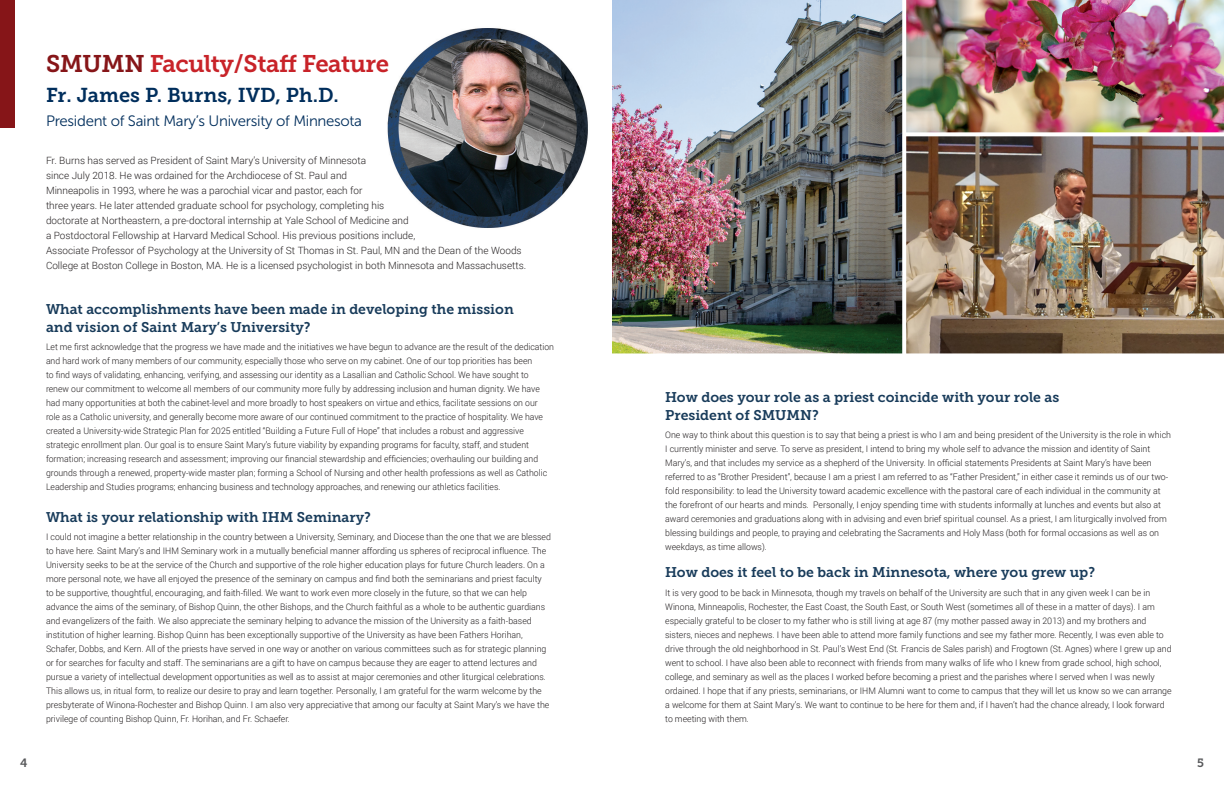
<style>
.page{position:relative;width:1224px;height:792px;background:#fff}
.page>*{position:absolute;margin:0;border:0;box-sizing:border-box;transform-origin:0 0}
.t1{font:24px "Museo Slab 700";letter-spacing:-.02em;color:#c82329}
.t2{font:20px "Museo Slab 700";color:#002e5c}
.t3{font:15px "Museo Sans 300";letter-spacing:-.02em;color:#002e5c}
.t4{font:14px/18px "Museo Slab 700";color:#183b5a}
.t5{font:12px "Museo Slab 700";color:#57585a}
.t6{font:300 10px/15px "Roboto";color:#231f20}
.t7{font:300 9px/14px "Roboto";color:#231f20}
.t8{font:300 9px/14px "Roboto";color:#231f20;scale:.96 1}
.s1{color:#861518}
</style>
<div class="page">
<img style="left:387px;top:28px;width:201px;height:200px">
<img style="left:612px;top:0;width:290px;height:353px">
<div style="left:0;top:0;width:15px;height:127px;background:#861518"></div>
<img style="left:906px;top:0;width:318px;height:353px">
<svg style="left:902px;top:0;width:1px;height:353px"></svg>
<svg style="left:906px;top:132px;width:318px;height:4px"></svg>
<svg style="left:612px;top:353px;width:612px;height:1px"></svg>
<p class="t5" style="left:20px;top:756px;width:9px">4</p>
<p class="t1" style="left:46px;top:50px;width:345px"><span class="s1">SMUMN</span> Faculty/Staff Feature</p>
<p class="t2" style="left:46px;top:84px;width:294px">Fr. James P. Burns, IVD, Ph.D.</p>
<p class="t3" style="left:46px;top:113px;width:318px">President of Saint Mary’s University of Minnesota</p>
<p class="t6" style="left:46px;top:152px;width:482px">Fr. Burns has served as President of Saint Mary’s University of Minnesota<br>since July 2018. He was ordained for the Archdiocese of St. Paul and<br>Minneapolis in 1993, where he was a parochial vicar and pastor, each for<br>three years. He later attended graduate school for psychology, completing his<br>doctorate at Northeastern, a pre-doctoral internship at Yale School of Medicine and<br>a Postdoctoral Fellowship at Harvard Medical School. His previous positions include,<br>Associate Professor of Psychology at the University of St Thomas in St. Paul, MN and the Dean of the Woods College at Boston College in Boston, MA. He is a licensed psychologist in both Minnesota and Massachusetts.</p>
<p class="t4" style="left:46px;top:300px;width:469px">What accomplishments have been made in developing the mission and vision of Saint Mary’s University?</p>
<p class="t8" style="left:46px;top:340px;width:531px">Let me first acknowledge that the progress we have made and the initiatives we have begun to advance are the result of the dedication and hard work of many members of our community, especially those who serve on my cabinet. One of our top priorities has been<br>to find ways of validating, enhancing, verifying, and assessing our identity as a Lasallian and Catholic School. We have sought to<br>renew our commitment to welcome all members of our community more fully by addressing inclusion and human dignity. We have had many opportunities at both the cabinet-level and more broadly to host speakers on virtue and ethics, facilitate sessions on our role as a Catholic university, and generally become more aware of our continued commitment to the practice of hospitality. We have created a University-wide Strategic Plan for 2025 entitled “Building a Future Full of Hope” that includes a robust and aggressive strategic enrollment plan. Our goal is to ensure Saint Mary’s future viability by expanding programs for faculty, staff, and student formation; increasing research and assessment; improving our financial stewardship and efficiencies; overhauling our building and grounds through a renewed, property-wide master plan; forming a School of Nursing and other health professions as well as Catholic Leadership and Studies programs; enhancing business and technology approaches, and renewing our athletics facilities.</p>
<p class="t4" style="left:46px;top:508px;width:327px">What is your relationship with IHM Seminary?</p>
<p class="t7" style="left:46px;top:530px;width:506px">I could not imagine a better relationship in the country between a University, Seminary, and Diocese than the one that we are blessed to have here. Saint Mary’s and IHM Seminary work in a mutually beneficial manner affording us spheres of reciprocal influence. The University seeks to be at the service of the Church and supportive of the role higher education plays for future Church leaders. On a more personal note, we have all enjoyed the presence of the seminary on campus and find both the seminarians and priest faculty to be supportive, thoughtful, encouraging, and faith-filled. We want to work even more closely in the future, so that we can help advance the aims of the seminary, of Bishop Quinn, the other Bishops, and the Church faithful as a whole to be authentic guardians and evangelizers of the faith. We also appreciate the seminary helping to advance the mission of the University as a faith-based institution of higher learning. Bishop Quinn has been exceptionally supportive of the University as have been Fathers Horihan, Schafer, Dobbs, and Kern. All of the priests have served in one way or another on various committees such as for strategic planning or for searches for faculty and staff. The seminarians are a gift to have on campus because they are eager to attend lectures and pursue a variety of intellectual development opportunities as well as to assist at major ceremonies and other liturgical celebrations.<br>This allows us, in ritual form, to realize our desire to pray and learn together. Personally, I am grateful for the warm welcome by the presbyterate of Winona-Rochester and Bishop Quinn. I am also very appreciative that among our faculty at Saint Mary’s we have the privilege of counting Bishop Quinn, Fr. Horihan, and Fr. Schaefer.</p>
<p class="t4" style="left:665px;top:388px;width:396px">How does your role as a priest coincide with your role as<br>President of SMUMN?</p>
<p class="t7" style="left:665px;top:428px;width:507px">One way to think about this question is to say that being a priest is who I am and being president of the University is the role in which I currently minister and serve. To serve as president, I intend to bring my whole self to advance the mission and identity of Saint Mary’s, and that includes my service as a shepherd of the University. In official statements Presidents at Saint Mary’s have been referred to as “Brother President”, because I am a priest I am referred to as “Father President,” in either case it reminds us of our two&shy;fold responsibility: to lead the University toward academic excellence with the pastoral care of each individual in the community at the forefront of our hearts and minds. Personally, I enjoy spending time with students informally at lunches and events but also at award ceremonies and graduations along with in advising and even brief spiritual counsel. As a priest, I am liturgically involved from blessing buildings and people, to praying and celebrating the Sacraments and Holy Mass (both for formal occasions as well as on weekdays, as time allows).</p>
<p class="t4" style="left:665px;top:564px;width:431px">How does it feel to be back in Minnesota, where you grew up?</p>
<p class="t7" style="left:665px;top:585px;width:508px">It is very good to be back in Minnesota, though my travels on behalf of the University are such that in any given week I can be in Winona, Minneapolis, Rochester, the East Coast, the South East, or South West (sometimes all of these in a matter of days). I am especially grateful to be closer to my father who is still living at age 87 (my mother passed away in 2013) and my brothers and sisters, nieces and nephews. I have been able to attend more family functions and see my father more. Recently, I was even able to drive through the old neighborhood in St. Paul’s West End (St. Francis de Sales parish) and Frogtown (St. Agnes) where I grew up and went to school. I have also been able to reconnect with friends from many walks of life who I knew from grade school, high school, college, and seminary as well as the places I worked before becoming a priest and the parishes where I served when I was newly ordained. I hope that if any priests, seminarians, or IHM Alumni want to come to campus that they will let us know so we can arrange a welcome for them at Saint Mary’s. We want to continue to be here for them and, if I haven’t had the chance already, I look forward to meeting with them.</p>
<p class="t5" style="left:1197px;top:756px;width:8px">5</p>
</div>
